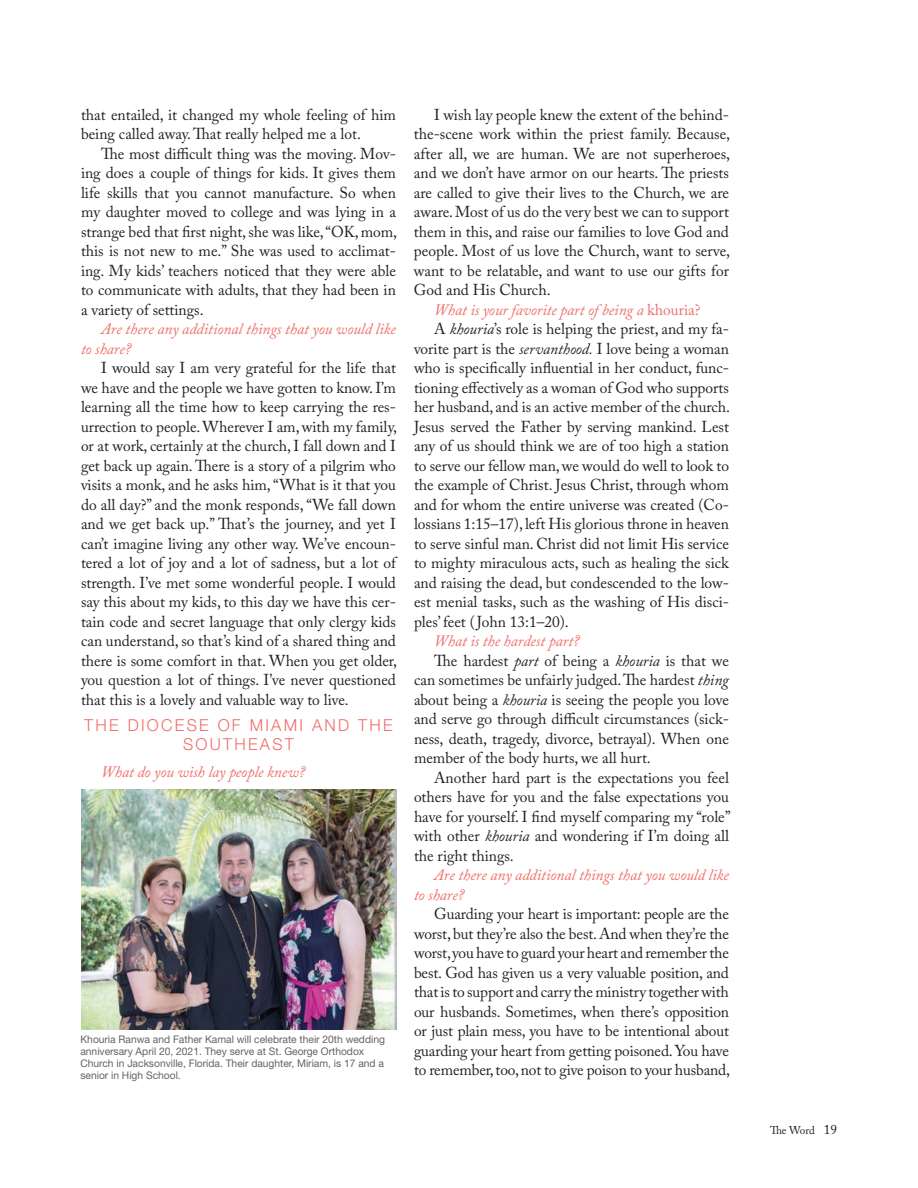
<style>
.page{position:relative;width:918px;height:1188px;background:#fff}
.page>*{position:absolute;margin:0;border:0;box-sizing:border-box;transform-origin:0 0}
.t1{font:300 16.5px/19.5px "Helvetica Neue";letter-spacing:.14em;color:#ef6d67;text-align:center}
.t2{font:15.75px/19.5px "Adobe Caslon Pro";color:#231f20;text-align:justify}
.t3{font:italic 15.75px/19.5px "Adobe Caslon Pro";color:#ef6d67}
.t4{font:11.25px "Adobe Caslon Pro";color:#231f20}
.t5{font:10.5px/12px "Helvetica Neue";color:#636366}
.s1{font-style:normal}
.s2{font-style:italic}
.s3{font-size:13.5px}
</style>
<div class="page">
<img style="left:81px;top:789px;width:315px;height:241px">
<p class="t2" style="left:81px;top:104px;width:316px">that entailed, it changed my whole feeling of him being called away. That really helped me a lot.</p>
<p class="t2" style="left:81px;top:143px;width:318px;text-indent:20px">The most difficult thing was the moving. Mov&shy;ing does a couple of things for kids. It gives them life skills that you cannot manufacture. So when my daughter moved to college and was lying in a strange bed that first night, she was like, “OK, mom, this is not new to me.” She was used to acclimat&shy;ing. My kids’ teachers noticed that they were able to communicate with adults, that they had been in a variety of settings.</p>
<p class="t3" style="left:81px;top:319px;width:316px;text-indent:20px">Are there any additional things that you would like to share?</p>
<p class="t2" style="left:81px;top:358px;width:318px;text-indent:20px">I would say I am very grateful for the life that we have and the people we have gotten to know. I’m learning all the time how to keep carrying the res&shy;urrection to people. Wherever I am, with my family, or at work, certainly at the church, I fall down and I get back up again. There is a story of a pilgrim who visits a monk, and he asks him, “What is it that you do all day?” and the monk responds, “We fall down and we get back up.” That’s the journey, and yet I can’t imagine living any other way. We’ve encoun&shy;tered a lot of joy and a lot of sadness, but a lot of strength. I’ve met some wonderful people. I would say this about my kids, to this day we have this cer&shy;tain code and secret language that only clergy kids can understand, so that’s kind of a shared thing and there is some comfort in that. When you get older, you question a lot of things. I’ve never questioned that this is a lovely and valuable way to live.</p>
<p class="t1" style="left:84px;top:715px;width:310px">THE DIOCESE OF MIAMI AND THE<br>SOUTHEAST</p>
<p class="t3" style="left:101px;top:761px;width:206px">What do you wish lay people knew?</p>
<p class="t5" style="left:80px;top:1033px;width:306px">Khouria Ranwa and Father Kamal will celebrate their 20th wedding anniversary April 20, 2021. They serve at St. George Orthodox Church in Jacksonville, Florida. Their daughter, Miriam, is 17 and a senior in High School.</p>
<p class="t2" style="left:434px;top:104px;width:296px">I wish lay people knew the extent of the behind-</p>
<p class="t2" style="left:414px;top:124px;width:318px">the-scene work within the priest family. Because,</p>
<p class="t2" style="left:414px;top:143px;width:318px">after all, we are human. We are not superheroes,</p>
<p class="t2" style="left:414px;top:163px;width:316px">and we don’t have armor on our hearts. The priests</p>
<p class="t2" style="left:414px;top:182px;width:317px">are called to give their lives to the Church, we are</p>
<p class="t2" style="left:414px;top:202px;width:317px">aware. Most of us do the very best we can to support</p>
<p class="t2" style="left:414px;top:221px;width:317px">them in this, and raise our families to love God and</p>
<p class="t2" style="left:414px;top:241px;width:318px">people. Most of us love the Church, want to serve,</p>
<p class="t2" style="left:414px;top:260px;width:317px">want to be relatable, and want to use our gifts for</p>
<p class="t2" style="left:414px;top:280px;width:138px">God and His Church.</p>
<p class="t3" style="left:434px;top:299px;width:268px">What is your favorite part of being a <span class="s1">khouria?</span></p>
<p class="t2" style="left:434px;top:319px;width:296px">A <span class="s2">khouria</span>’s role is helping the priest, and my fa-</p>
<p class="t2" style="left:414px;top:338px;width:316px">vorite part is the <span class="s2">servanthood.</span> I love being a woman</p>
<p class="t2" style="left:414px;top:358px;width:316px">who is specifically influential in her conduct, func-</p>
<p class="t2" style="left:414px;top:377px;width:317px">tioning effectively as a woman of God who supports</p>
<p class="t2" style="left:414px;top:397px;width:318px">her husband, and is an active member of the church.</p>
<p class="t2" style="left:414px;top:416px;width:317px">Jesus served the Father by serving mankind. Lest</p>
<p class="t2" style="left:414px;top:436px;width:316px">any of us should think we are of too high a station</p>
<p class="t2" style="left:414px;top:455px;width:317px">to serve our fellow man, we would do well to look to</p>
<p class="t2" style="left:414px;top:475px;width:316px">the example of Christ. Jesus Christ, through whom</p>
<p class="t2" style="left:414px;top:494px;width:316px">and for whom the entire universe was created (Co-</p>
<p class="t2" style="left:414px;top:514px;width:316px">lossians 1:15–17), left His glorious throne in heaven</p>
<p class="t2" style="left:414px;top:533px;width:316px">to serve sinful man. Christ did not limit His service</p>
<p class="t2" style="left:414px;top:553px;width:316px">to mighty miraculous acts, such as healing the sick</p>
<p class="t2" style="left:414px;top:572px;width:316px">and raising the dead, but condescended to the low-</p>
<p class="t2" style="left:414px;top:592px;width:316px">est menial tasks, such as the washing of His disci-</p>
<p class="t2" style="left:414px;top:611px;width:156px">ples’ feet ( John 13:1–20).</p>
<p class="t3" style="left:434px;top:631px;width:147px">What is the hardest part?</p>
<p class="t2" style="left:434px;top:650px;width:296px">The hardest <span class="s2">part</span> of being a <span class="s2">khouria</span> is that we</p>
<p class="t2" style="left:414px;top:670px;width:316px">can sometimes be unfairly judged. The hardest <span class="s2">thing</span></p>
<p class="t2" style="left:414px;top:689px;width:316px">about being a <span class="s2">khouria</span> is seeing the people you love</p>
<p class="t2" style="left:414px;top:709px;width:316px">and serve go through difficult circumstances (sick-</p>
<p class="t2" style="left:414px;top:728px;width:316px">ness, death, tragedy, divorce, betrayal). When one</p>
<p class="t2" style="left:414px;top:748px;width:238px">member of the body hurts, we all hurt.</p>
<p class="t2" style="left:434px;top:767px;width:296px">Another hard part is the expectations you feel</p>
<p class="t2" style="left:414px;top:787px;width:316px">others have for you and the false expectations you</p>
<p class="t2" style="left:414px;top:806px;width:318px">have for yourself. I find myself comparing my “role”</p>
<p class="t2" style="left:414px;top:826px;width:316px">with other <span class="s2">khouria</span> and wondering if I’m doing all</p>
<p class="t2" style="left:414px;top:845px;width:101px">the right things.</p>
<p class="t3" style="left:414px;top:865px;width:316px;text-indent:20px">Are there any additional things that you would like to share?</p>
<p class="t2" style="left:414px;top:904px;width:318px;text-indent:20px">Guarding your heart is important: people are the worst, but they’re also the best. And when they’re the worst, you have to guard your heart and remember the best. God has given us a very valuable position, and that is to support and carry the ministry together with our husbands. Sometimes, when there’s opposition or just plain mess, you have to be intentional about guarding your heart from getting poisoned. You have to remember, too, not to give poison to your husband,</p>
<p class="t4" style="left:770px;top:1124px;width:68px">The Word <span class="s3">19</span></p>
</div>
